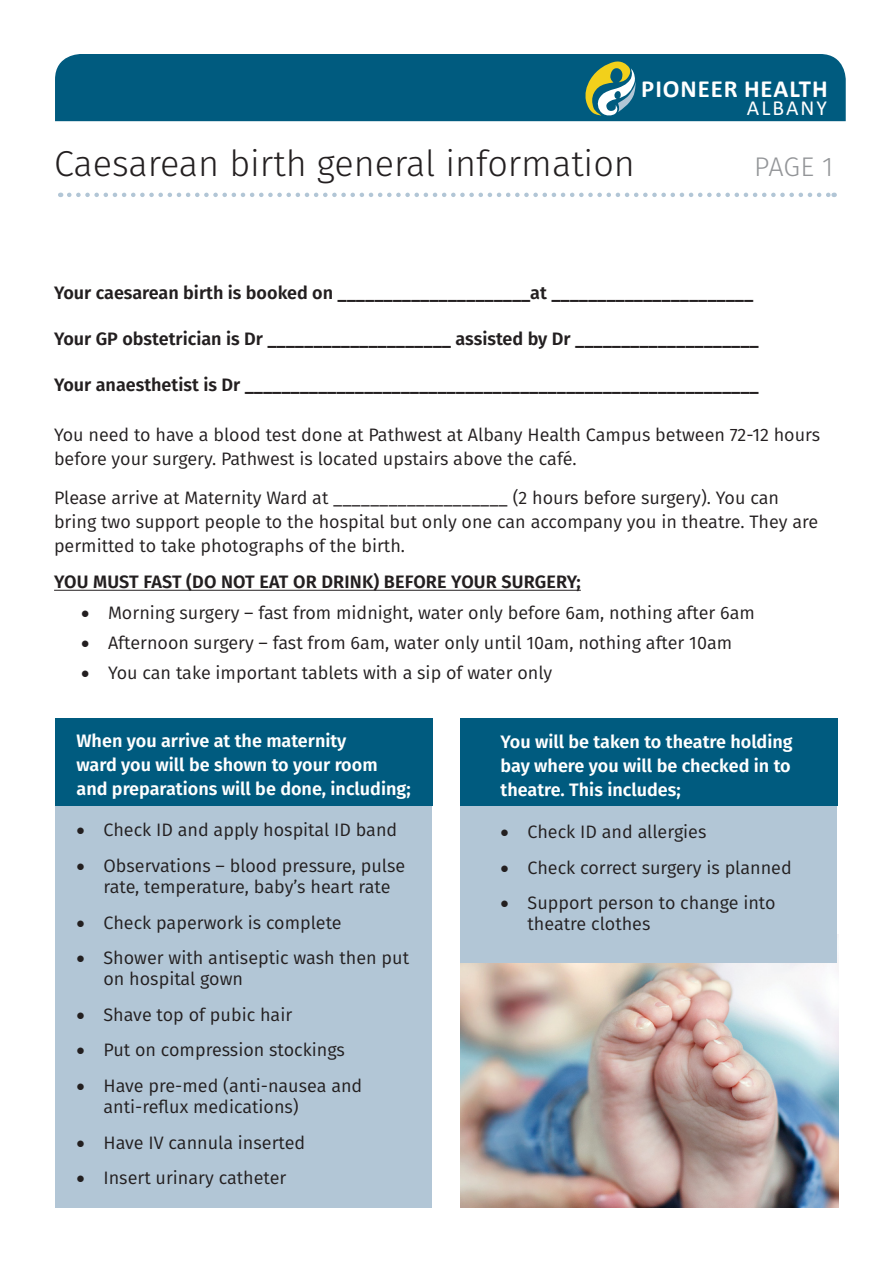
<style>
.page{position:relative;width:893px;height:1263px;background:#fff}
.page>*{position:absolute;margin:0;border:0;box-sizing:border-box;transform-origin:0 0}
.t1{font:300 36px "Fira Sans";color:#231f20}
.t2{font:300 27px "Fira Sans";color:#939598}
.t3{font:700 24.75px "Calibri";letter-spacing:.04em;color:#fff}
.t4{font:21.6px "Calibri";letter-spacing:.09em;color:#fff}
.t5{font:18px/20.7px "Fira Sans";color:#231f20}
.t6{font:600 18px "Fira Sans";color:#231f20}
.t7{font:600 18px "Fira Sans";color:#fff}
</style>
<div class="page">
<img style="left:461px;top:962px;width:377px;height:245px">
<div style="left:55px;top:718px;width:376px;height:489px;background:#b2c6d6"></div>
<div style="left:461px;top:718px;width:376px;height:244px;background:#b2c6d6"></div>
<div style="left:55px;top:718px;width:377px;height:87px;background:#005b7f"></div>
<div style="left:461px;top:718px;width:377px;height:87px;background:#005b7f"></div>
<hr style="left:54px;top:590px;width:527px;height:1px;background:#231f20">
<svg style="left:69px;top:193px;width:766px;height:4px"></svg>
<div style="left:55px;top:54px;width:791px;height:67px;background:#005b7f"></div>
<svg style="left:585px;top:60px;width:51px;height:57px;background:#6f987e"></svg>
<p class="t3" style="left:641px;top:71px;width:188px">PIONEER HEALTH</p>
<p class="t4" style="left:747px;top:93px;width:81px">ALBANY</p>
<p class="t1" style="left:54px;top:138px;width:582px">Caesarean birth general information</p>
<p class="t2" style="left:754px;top:147px;width:80px">PAGE 1</p>
<p class="t6" style="left:54px;top:278px;width:701px">Your caesarean birth is booked on _____________________at ______________________</p>
<p class="t6" style="left:54px;top:324px;width:706px">Your GP obstetrician is Dr ____________________ assisted by Dr ____________________</p>
<p class="t6" style="left:54px;top:370px;width:706px">Your anaesthetist is Dr ________________________________________________________</p>
<p class="t5" style="left:54px;top:422px;width:768px;line-height:24px">You need to have a blood test done at Pathwest at Albany Health Campus between 72-12 hours before your surgery. Pathwest is located upstairs above the café.</p>
<p class="t5" style="left:54px;top:485px;width:766px;line-height:24px">Please arrive at Maternity Ward at ___________________ (2 hours before surgery). You can bring two support people to the hospital but only one can accompany you in theatre. They are permitted to take photographs of the birth.</p>
<p class="t6" style="left:54px;top:567px;width:528px">YOU MUST FAST (DO NOT EAT OR DRINK) BEFORE YOUR SURGERY;</p>
<p class="t5" style="left:81px;top:601px;width:675px">• Morning surgery – fast from midnight, water only before 6am, nothing after 6am</p>
<p class="t5" style="left:81px;top:632px;width:653px">• Afternoon surgery – fast from 6am, water only until 10am, nothing after 10am</p>
<p class="t5" style="left:81px;top:662px;width:473px">• You can take important tablets with a sip of water only</p>
<p class="t7" style="left:76px;top:725px;width:271px">When you arrive at the maternity</p>
<p class="t7" style="left:76px;top:749px;width:303px">ward you will be shown to your room</p>
<p class="t7" style="left:76px;top:773px;width:336px">and preparations will be done, including;</p>
<p class="t5" style="left:76px;top:819px;width:322px">• Check ID and apply hospital ID band</p>
<p class="t5" style="left:104px;top:855px;width:303px;text-indent:-27px">• Observations – blood pressure, pulse rate, temperature, baby’s heart rate</p>
<p class="t5" style="left:76px;top:911px;width:267px">• Check paperwork is complete</p>
<p class="t5" style="left:104px;top:947px;width:307px;text-indent:-27px">• Shower with antiseptic wash then put on hospital gown</p>
<p class="t5" style="left:76px;top:1004px;width:217px">• Shave top of pubic hair</p>
<p class="t5" style="left:76px;top:1039px;width:270px">• Put on compression stockings</p>
<p class="t5" style="left:104px;top:1075px;width:260px;text-indent:-27px">• Have pre-med (anti-nausea and anti-reflux medications)</p>
<p class="t5" style="left:76px;top:1131px;width:230px">• Have IV cannula inserted</p>
<p class="t5" style="left:76px;top:1167px;width:211px">• Insert urinary catheter</p>
<p class="t7" style="left:500px;top:727px;width:294px">You will be taken to theatre holding</p>
<p class="t7" style="left:500px;top:751px;width:292px">bay where you will be checked in to</p>
<p class="t7" style="left:500px;top:775px;width:182px">theatre. This includes;</p>
<p class="t5" style="left:500px;top:821px;width:207px">• Check ID and allergies</p>
<p class="t5" style="left:500px;top:857px;width:293px">• Check correct surgery is planned</p>
<p class="t5" style="left:527px;top:892px;width:249px;text-indent:-27px">• Support person to change into theatre clothes</p>
</div>
